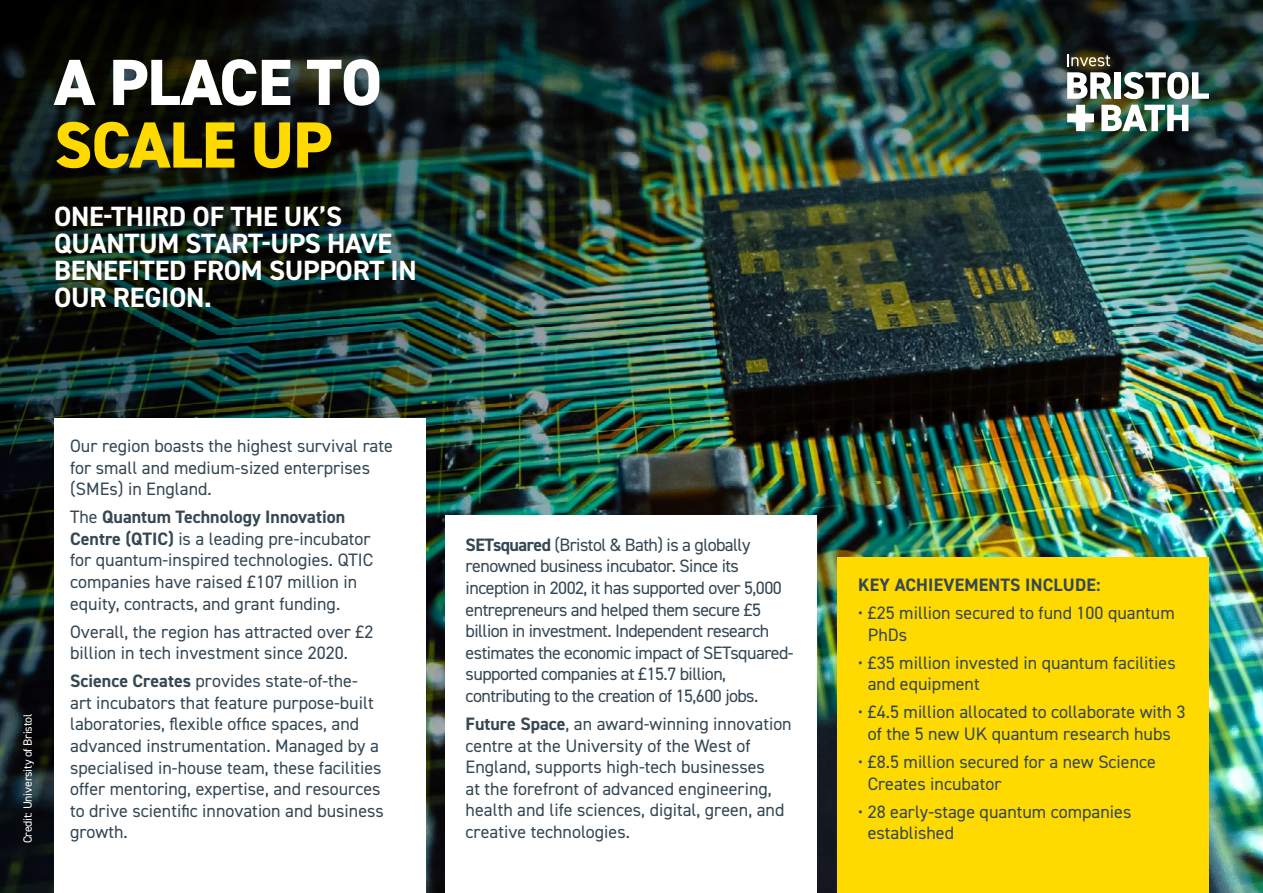
<style>
.page{position:relative;width:1263px;height:893px;background:#fff}
.page>*{position:absolute;margin:0;border:0;box-sizing:border-box;transform-origin:0 0}
.Headings{font:800 65.55px/62.6px "DIN2014";letter-spacing:-.01em;color:#fff}
.Body_copy{font:700 27.9px/27px "DIN2014";letter-spacing:-.01em;color:#fff}
.Body_copy-2{font:18px/21.6px "DIN2014";color:#354753}
.Body_copy-3{font:18px/21.6px "DIN2014";letter-spacing:-.03em;color:#354753}
.Body_copy-4{font:700 18px "DIN2014";letter-spacing:.01em;color:#354753}
.credit{font:12px "DIN2014";letter-spacing:-.02em;color:#fff}
.s1{color:#ffda00}
.s2{font-weight:700}
</style>
<div class="page">
<img style="left:0;top:0;width:1263px;height:893px">
<img style="left:535px;top:0;width:728px;height:551px">
<div style="left:54px;top:418px;width:371px;height:475px;background:#fff"></div>
<div style="left:446px;top:516px;width:371px;height:377px;background:#fff"></div>
<div style="left:838px;top:557px;width:371px;height:336px;background:#ffda00"></div>
<svg style="left:1123px;top:72px;width:86px;height:27px"></svg>
<div style="left:1114px;top:72px;width:7px;height:27px;background:#fff"></div>
<svg style="left:1067px;top:72px;width:45px;height:27px"></svg>
<svg style="left:1067px;top:105px;width:27px;height:26px"></svg>
<svg style="left:1101px;top:105px;width:87px;height:26px"></svg>
<svg style="left:1067px;top:54px;width:43px;height:12px"></svg>
<p class="Headings" style="left:54px;top:51px;width:329px">A PLACE TO<br><span class="s1">SCALE UP</span></p>
<p class="Body_copy" style="left:54px;top:202px;width:364px">ONE-THIRD OF THE UK’S<br>QUANTUM START-UPS HAVE<br>BENEFITED FROM SUPPORT IN<br>OUR REGION.</p>
<p class="credit" style="left:20px;top:843px;width:131px;rotate:-90deg">Credit: University of Bristol</p>
<p class="Body_copy-2" style="left:70px;top:435px;width:324px">Our region boasts the highest survival rate for small and medium-sized enterprises (SMEs) in England.</p>
<p class="Body_copy-2" style="left:70px;top:506px;width:304px">The <span class="s2">Quantum Technology Innovation Centre (QTIC)</span> is a leading pre-incubator for quantum-inspired technologies. QTIC companies have raised £107 million in equity, contracts, and grant funding.</p>
<p class="Body_copy-2" style="left:70px;top:620px;width:305px">Overall, the region has attracted over £2 billion in tech investment since 2020.</p>
<p class="Body_copy-2" style="left:70px;top:670px;width:315px"><span class="s2">Science Creates</span> provides state-of-the-<br>art incubators that feature purpose-built laboratories, flexible office spaces, and advanced instrumentation. Managed by a specialised in-house team, these facilities offer mentoring, expertise, and resources to drive scientific innovation and business growth.</p>
<p class="Body_copy-3" style="left:466px;top:533px;width:330px"><span class="s2">SETsquared</span> (Bristol &amp; Bath) is a globally renowned business incubator. Since its inception in 2002, it has supported over 5,000 entrepreneurs and helped them secure £5 billion in investment. Independent research estimates the economic impact of SETsquared&shy;supported companies at £15.7 billion, contributing to the creation of 15,600 jobs.</p>
<p class="Body_copy-2" style="left:466px;top:713px;width:328px"><span class="s2">Future Space</span>, an award-winning innovation centre at the University of the West of England, supports high-tech businesses<br>at the forefront of advanced engineering, health and life sciences, digital, green, and creative technologies.</p>
<p class="Body_copy-4" style="left:858px;top:573px;width:244px">KEY ACHIEVEMENTS INCLUDE:</p>
<p class="Body_copy-2" style="left:868px;top:602px;width:308px;text-indent:-10px">• £25 million secured to fund 100 quantum<br>PhDs</p>
<p class="Body_copy-2" style="left:868px;top:651px;width:309px;text-indent:-10px">• £35 million invested in quantum facilities and equipment</p>
<p class="Body_copy-2" style="left:858px;top:701px;width:329px;text-align:center">• £4.5 million allocated to collaborate with 3 of the 5 new UK quantum research hubs</p>
<p class="Body_copy-2" style="left:868px;top:751px;width:290px;text-indent:-10px">• £8.5 million secured for a new Science<br>Creates incubator</p>
<p class="Body_copy-2" style="left:868px;top:800px;width:265px;text-indent:-10px">• 28 early-stage quantum companies established</p>
</div>
